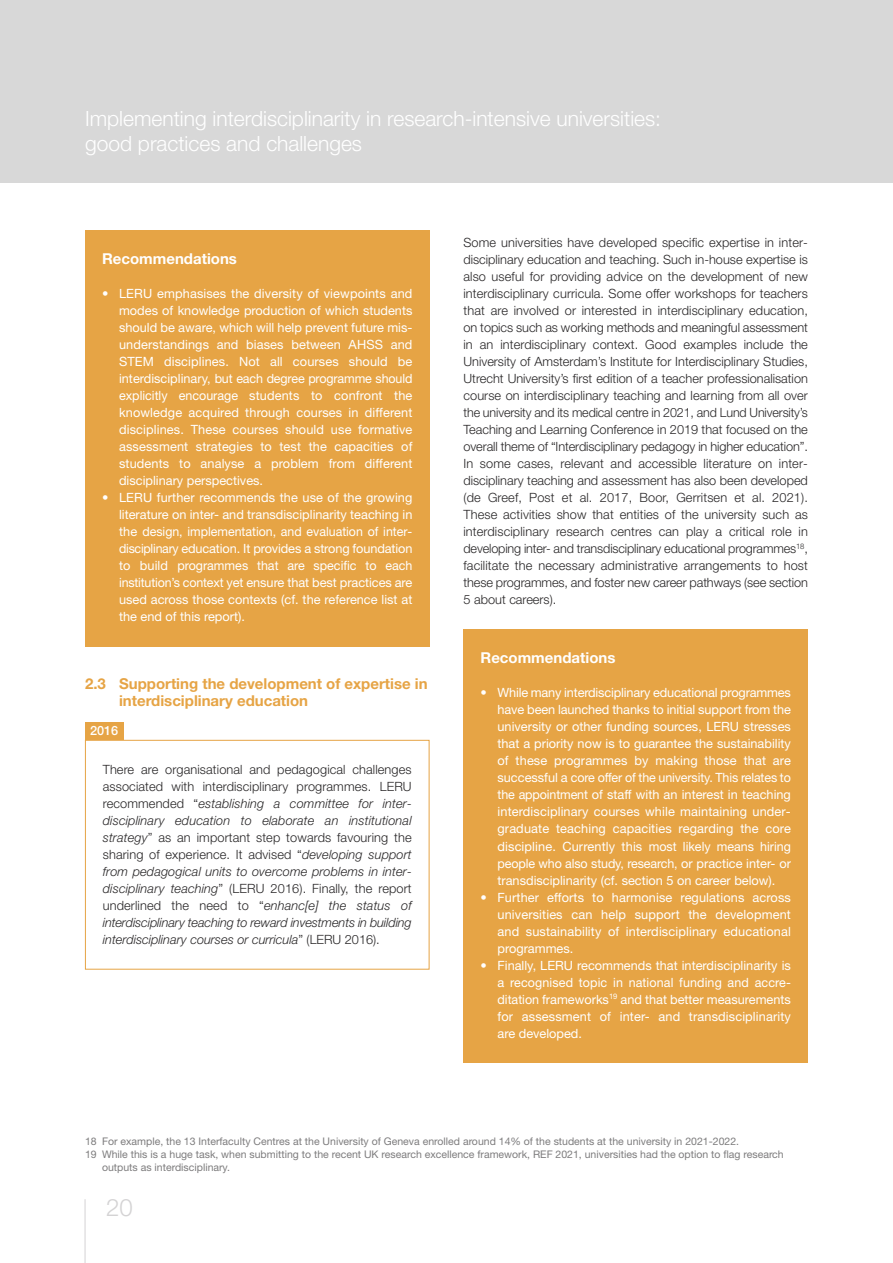
<style>
.page{position:relative;width:893px;height:1263px;background:#fff}
.page>*{position:absolute;margin:0;border:0;box-sizing:border-box;transform-origin:0 0}
.t1{font:300 24px "Helvetica Neue LT Std";color:#d4d3d4}
.t2{font:300 21px/25.2px "Helvetica Neue LT Std";color:#fff}
.t3{font:700 15px/17px "Helvetica Neue LT Std";color:#e6a445}
.t4{font:700 15px "Helvetica Neue LT Std";color:#fff}
.t5{font:12.75px/17px "Helvetica Neue LT Std";color:#fff;text-align:justify}
.t6{font:300 12.75px/17px "Helvetica Neue LT Std";letter-spacing:-.01em;color:#272526;text-align:justify}
.t7{font:italic 300 12.75px/17px "Helvetica Neue LT Std";color:#272526;text-align:justify}
.t8{font:500 12.75px "Helvetica Neue LT Std";color:#fff}
.t9{font:10.5px/12.6px "Helvetica Neue LT Std";color:#7d7c7d}
.s1{font-style:normal}
</style>
<div class="page">
<div style="left:0;top:0;width:893px;height:183px;background:#d8d8d8"></div>
<hr style="left:85px;top:1199px;width:1px;height:64px;background:#d4d3d4">
<div style="left:85px;top:230px;width:344px;height:416px;background:#e6a445"></div>
<div style="left:463px;top:629px;width:345px;height:434px;background:#e6a445"></div>
<div style="left:85px;top:740px;width:344px;height:229px;border:1px solid #e6a445"></div>
<div style="left:85px;top:723px;width:38px;height:17px;background:#e6a445"></div>
<p class="t2" style="left:85px;top:108px;width:577px">Implementing interdisciplinarity in research-intensive universities: good practices and challenges</p>
<p class="t4" style="left:102px;top:253px;width:136px">Recommendations</p>
<p class="t5" style="left:119px;top:286px;width:295px;text-indent:-17px">• LERU emphasises the diversity of viewpoints and modes of knowledge production of which students should be aware, which will help prevent future mis - understandings and biases between AHSS and STEM disciplines. Not all courses should be interdisciplinary, but each degree programme should explicitly encourage students to confront the knowledge acquired through courses in different disciplines. These courses should use formative assessment strategies to test the capacities of students to analyse a problem from different disciplinary perspectives.</p>
<p class="t5" style="left:119px;top:490px;width:295px;text-indent:-17px">• LERU further recommends the use of the growing literature on inter- and transdisciplinarity teaching in the design, implementation, and evaluation of inter - disciplinary education. It provides a strong foundation to build programmes that are specific to each institution’s context yet ensure that best practices are used across those contexts (cf. the reference list at the end of this report).</p>
<p class="t3" style="left:119px;top:676px;width:310px;text-indent:-34px">2.3 Supporting the development of expertise in interdisciplinary education</p>
<p class="t8" style="left:90px;top:726px;width:30px">2016</p>
<p class="t7" style="left:103px;top:762px;width:310px"><span class="s1">There are organisational and pedagogical challenges associated with interdisciplinary programmes. LERU recommended “</span>establishing a committee for inter - disciplinary education to elaborate an institutional strategy<span class="s1">” as an important step towards favouring the sharing of experience. It advised “</span>developing support from pedagogical units to overcome problems in inter - disciplinary teaching<span class="s1">” (LERU 2016). Finally, the report underlined the need to “</span>enhanc[e] the status of interdisciplinary teaching to reward investments in building interdisciplinary courses or curricula<span class="s1">” (LERU 2016).</span></p>
<p class="t6" style="left:463px;top:235px;width:346px">Some universities have developed specific expertise in inter - disciplinary education and teaching. Such in-house expertise is also useful for providing advice on the development of new interdisciplinary curricula. Some offer workshops for teachers that are involved or interested in interdisciplinary education, on topics such as working methods and meaningful assessment in an interdisciplinary context. Good examples include the University of Amsterdam’s Institute for Interdisciplinary Studies, Utrecht University’s first edition of a teacher professionalisation course on interdisciplinary teaching and learning from all over the university and its medical centre in 2021, and Lund University’s Teaching and Learning Conference in 2019 that focused on the overall theme of “Interdisciplinary pedagogy in higher education”.<br>In some cases, relevant and accessible literature on inter - disciplinary teaching and assessment has also been developed (de Greef, Post et al. 2017, Boor, Gerritsen et al. 2021).<br>These activities show that entities of the university such as interdisciplinary research centres can play a critical role in developing inter- and transdisciplinary educational programmes<sup>18</sup>, facilitate the necessary administrative arrangements to host these programmes, and foster new career pathways (see section 5 about careers).</p>
<p class="t4" style="left:480px;top:653px;width:136px">Recommendations</p>
<p class="t5" style="left:497px;top:686px;width:295px;text-indent:-17px">• While many interdisciplinary educational programmes have been launched thanks to initial support from the university or other funding sources, LERU stresses that a priority now is to guarantee the sustainability of these programmes by making those that are successful a core offer of the university. This relates to the appointment of staff with an interest in teaching interdisciplinary courses while maintaining under - graduate teaching capacities regarding the core discipline. Currently this most likely means hiring people who also study, research, or practice inter- or transdisciplinarity (cf. section 5 on career below).</p>
<p class="t5" style="left:497px;top:890px;width:295px;text-indent:-17px">• Further efforts to harmonise regulations across universities can help support the development and sustainability of interdisciplinary educational programmes.</p>
<p class="t5" style="left:497px;top:958px;width:295px;text-indent:-17px">• Finally, LERU recommends that interdisciplinarity is a recognised topic in national funding and accre - ditation frameworks<sup>19</sup> and that better measurements for asses sment of inter- and transdisciplinarity are developed.</p>
<p class="t9" style="left:85px;top:1136px;width:655px">18 For example, the 13 Interfaculty Centres at the University of Geneva enrolled around 14% of the students at the university in 2021-2022.</p>
<p class="t9" style="left:102px;top:1149px;width:683px;text-indent:-17px">19 While this is a huge task, when submitting to the recent UK research excellence framework, REF 2021, universities had the option to flag research outputs as interdisciplinary.</p>
<p class="t1" style="left:106px;top:1199px;width:28px">20</p>
</div>
